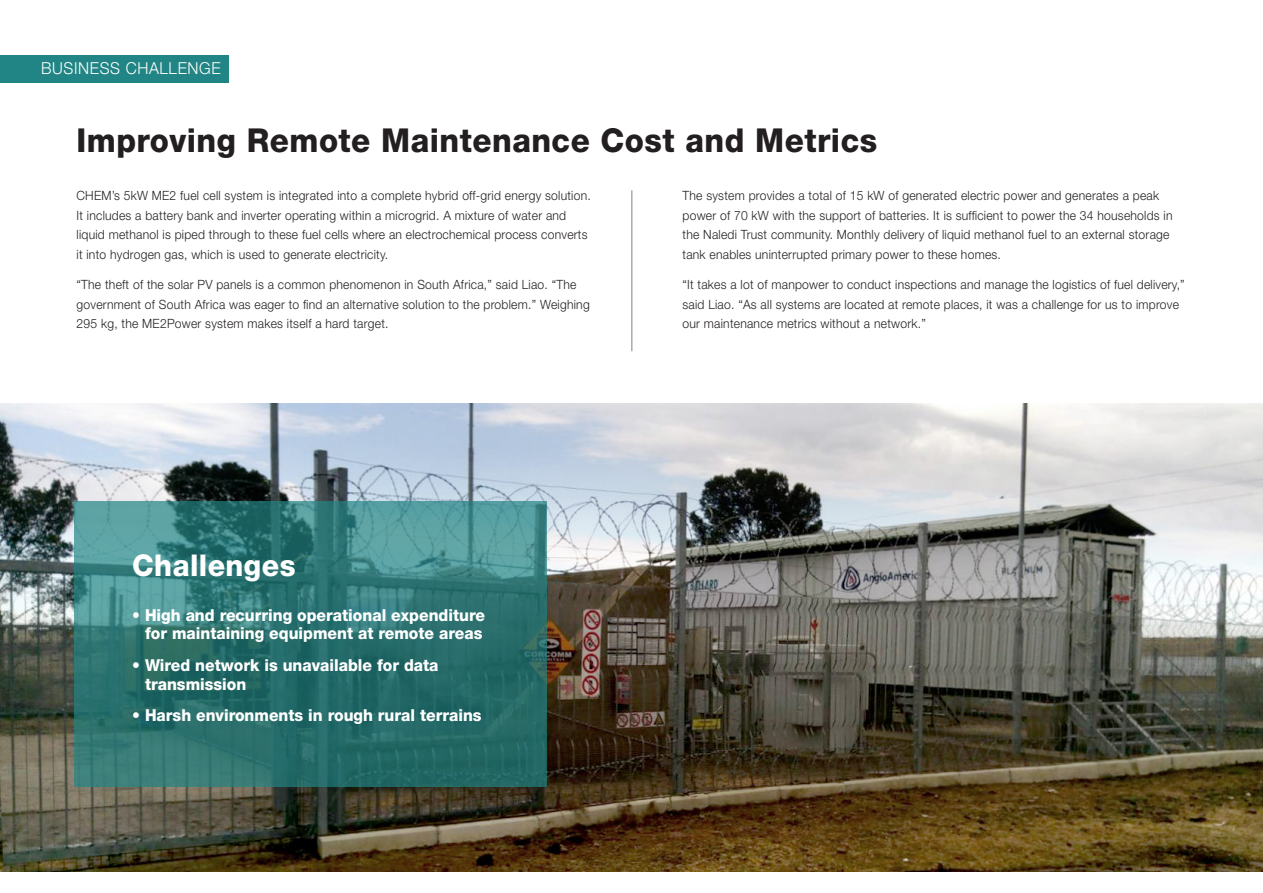
<style>
.page{position:relative;width:1263px;height:893px;background:#fff}
.page>*{position:absolute;margin:0;border:0;box-sizing:border-box;transform-origin:0 0}
.標題一{font:800 33px "Helvetica Neue LT Std";letter-spacing:.015em;color:#231f20;scale:.95 1}
.標題一-2{font:800 30px "Helvetica Neue LT Std";letter-spacing:.015em;color:#fff;scale:.95 1}
.HLigh{font:800 16.5px/18.8px "Helvetica Neue LT Std";color:#fff;text-align:right;scale:.95 1}
.class{font:300 16.5px "Helvetica Neue LT Std";letter-spacing:.04em;color:#fff;scale:.95 1}
.本文{font:300 12.75px/19.5px "Helvetica Neue LT Std";letter-spacing:.02em;color:#231f20;scale:.95 1}
</style>
<div class="page">
<img style="left:0;top:404px;width:1263px;height:468px">
<svg style="left:74px;top:501px;width:472px;height:286px;background:#317775"></svg>
<div style="left:0;top:55px;width:229px;height:27px;background:#228585"></div>
<hr style="left:631px;top:190px;width:1px;height:161px;background:#808285">
<p class="class" style="left:41px;top:58px;width:191px">BUSINESS CHALLENGE</p>
<p class="標題一" style="left:77px;top:121px;width:844px">Improving Remote Maintenance Cost and Metrics</p>
<p class="本文" style="left:77px;top:186px;width:543px">CHEM’s 5kW ME2 fuel cell system is integrated into a complete hybrid off-grid energy solution.<br>It includes a battery bank and inverter operating within a microgrid. A mixture of water and liquid methanol is piped through to these fuel cells where an electrochemical process converts it into hydrogen gas, which is used to generate electricity.</p>
<p class="本文" style="left:77px;top:275px;width:542px">“The theft of the solar PV panels is a common phenomenon in South Africa,” said Liao. “The government of South Africa was eager to find an alternative solution to the problem.” Weighing<br>295 kg, the ME2Power system makes itself a hard target.</p>
<p class="標題一-2" style="left:132px;top:548px;width:173px">Challenges</p>
<p class="HLigh" style="left:132px;top:605px;width:373px">• High and recurring operational expenditure for maintaining equipment at remote areas</p>
<p class="HLigh" style="left:145px;top:656px;width:311px;text-align:left;text-indent:-13px">• Wired network is unavailable for data transmission</p>
<p class="HLigh" style="left:132px;top:706px;width:369px">• Harsh environments in rough rural terrains</p>
<p class="本文" style="left:682px;top:186px;width:517px">The system provides a total of 15 kW of generated electric power and generates a peak power of 70 kW with the support of batteries. It is sufficient to power the 34 households in the Naledi Trust community. Monthly delivery of liquid methanol fuel to an external storage tank enables uninterrupted primary power to these homes.</p>
<p class="本文" style="left:682px;top:275px;width:530px">“It takes a lot of manpower to conduct inspections and manage the logistics of fuel delivery,” said Liao. “As all systems are located at remote places, it was a challenge for us to improve our maintenance metrics without a network.”</p>
</div>
